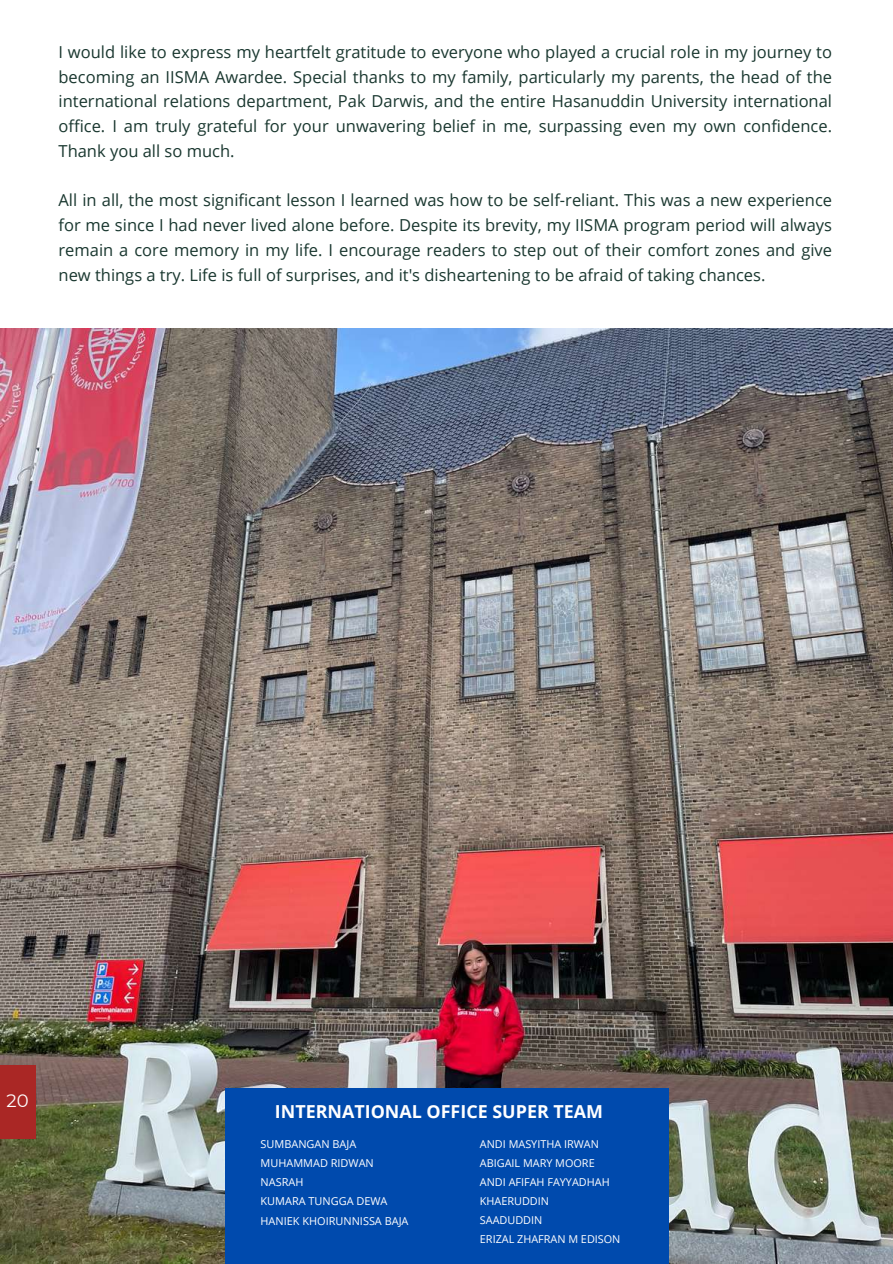
<style>
.page{position:relative;width:893px;height:1264px;background:#fff}
.page>*{position:absolute;margin:0;border:0;box-sizing:border-box;transform-origin:0 0}
.t1{font:18px "Montserrat";color:#fff}
.t2{font:700 17.85px "Open Sans";color:#fff}
.t3{font:16.5px/24.8px "Open Sans";color:#19372f;text-align:justify}
.t4{font:10.95px/19.2px "Open Sans";color:#fff}
.t5{font:10.8px/19px "Open Sans";color:#fff}
</style>
<div class="page">
<img style="left:0;top:328px;width:892px;height:935px">
<div style="left:225px;top:1087px;width:443px;height:176px;background:#004aad"></div>
<div style="left:0;top:1065px;width:35px;height:73px;background:#aa2725"></div>
<p class="t3" style="left:59px;top:39px;width:775px">I would like to express my heartfelt gratitude to everyone who played a crucial role in my journey to becoming an IISMA Awardee. Special thanks to my family, particularly my parents, the head of the international relations department, Pak Darwis, and the entire Hasanuddin University international office. I am truly grateful for your unwavering belief in me, surpassing even my own confidence.<br>Thank you all so much.</p>
<p class="t3" style="left:59px;top:188px;width:775px">All in all, the most significant lesson I learned was how to be self-reliant. This was a new experience for me since I had never lived alone before. Despite its brevity, my IISMA program period will always remain a core memory in my life. I encourage readers to step out of their comfort zones and give new things a try. Life is full of surprises, and it's disheartening to be afraid of taking chances.</p>
<p class="t1" style="left:7px;top:1089px;width:24px">20</p>
<p class="t2" style="left:275px;top:1098px;width:329px">INTERNATIONAL OFFICE SUPER TEAM</p>
<p class="t4" style="left:260px;top:1134px;width:149px">SUMBANGAN BAJA<br>MUHAMMAD RIDWAN<br>NASRAH<br>KUMARA TUNGGA DEWA<br>HANIEK KHOIRUNNISSA BAJA</p>
<p class="t5" style="left:480px;top:1134px;width:142px">ANDI MASYITHA IRWAN<br>ABIGAIL MARY MOORE<br>ANDI AFIFAH FAYYADHAH<br>KHAERUDDIN<br>SAADUDDIN<br>ERIZAL ZHAFRAN M EDISON</p>
</div>
